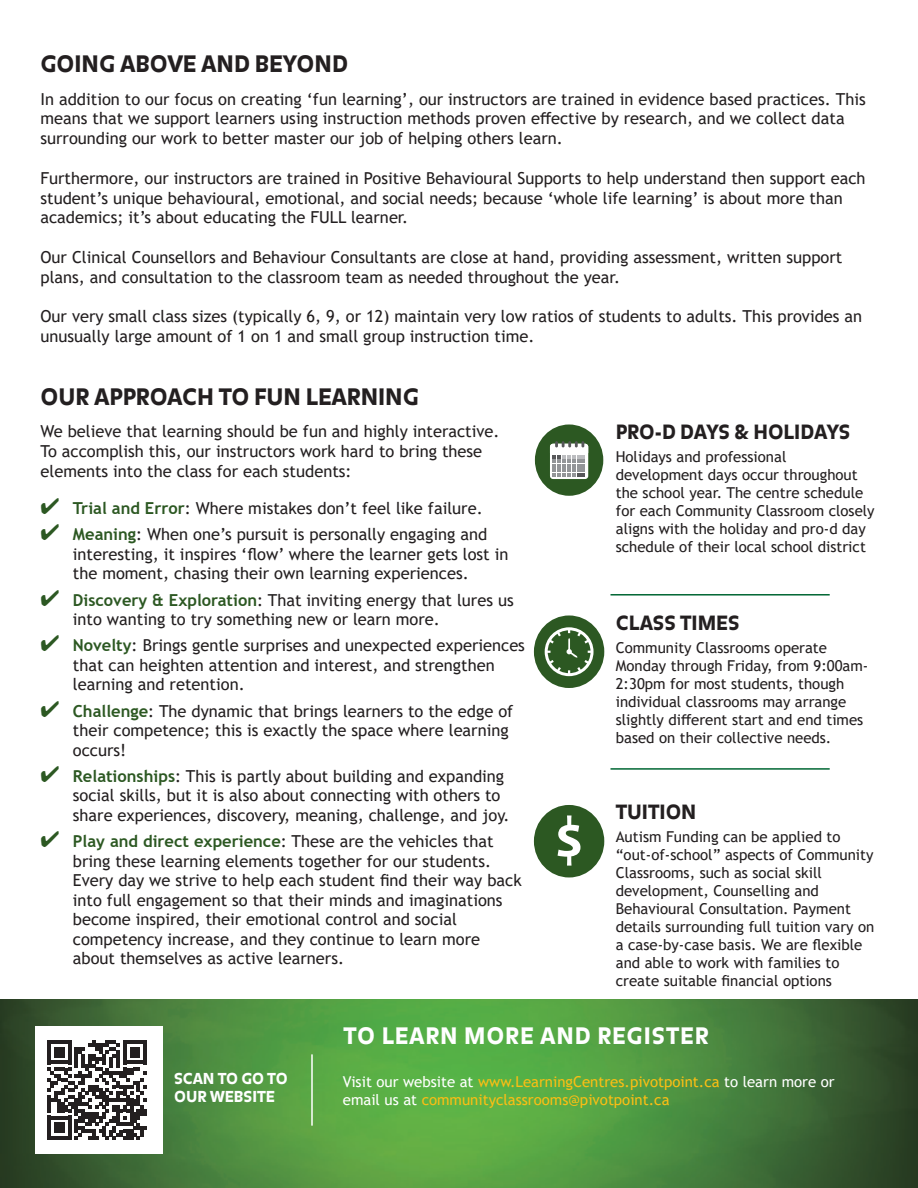
<style>
.page{position:relative;width:918px;height:1188px;background:#fff}
.page>*{position:absolute;margin:0;border:0;box-sizing:border-box;transform-origin:0 0}
.t1{font:700 64.5px "Candara";color:#fff}
.Main_Text{font:900 22.5px "Balance";color:#231f20}
.Main_Text-2{font:900 22.5px "Balance";letter-spacing:.04em;color:#fff}
.Main_Text-3{font:900 19.5px "Balance";color:#231f20}
.Main_Text-4{font:16.5px/19.5px "Trebuchet MS";color:#231f20}
.Smaller_Main_Text{font:15px/18px "Trebuchet MS";color:#231f20}
.Main_Text-5{font:15px/18px "Trebuchet MS";color:#fbbe14}
.Main_Text-6{font:900 15px/18px "Balance";color:#fff}
.s1{color:#2c5822}
.s2{font-weight:700;color:#2c5822}
.s3{color:#fff}
</style>
<div class="page">
<img style="left:0;top:999px;width:918px;height:189px">
<div style="left:36px;top:1026px;width:127px;height:128px;background:#fff"></div>
<svg style="left:47px;top:1040px;width:100px;height:100px"></svg>
<hr style="left:311px;top:1054px;width:2px;height:72px;background:#fff">
<div style="left:535px;top:424px;width:68px;height:72px;background:#2c5822;border-radius:50%"></div>
<div style="left:534px;top:615px;width:70px;height:73px;background:#2c5822;border-radius:50%"></div>
<div style="left:534px;top:805px;width:70px;height:72px;background:#2c5822;border-radius:50%"></div>
<hr style="left:611px;top:594px;width:219px;height:2px;background:#063">
<hr style="left:611px;top:768px;width:219px;height:2px;background:#063">
<svg style="left:550px;top:444px;width:38px;height:35px"></svg>
<svg style="left:550px;top:441px;width:38px;height:35px"></svg>
<svg style="left:544px;top:626px;width:50px;height:51px"></svg>
<p class="Main_Text" style="left:40px;top:51px;width:309px">GOING ABOVE AND BEYOND</p>
<p class="Main_Text-4" style="left:40px;top:89px;width:827px">In addition to our focus on creating ‘fun learning’, our instructors are trained in evidence based practices. This means that we support learners using instruction methods proven effective by research, and we collect data surrounding our work to better master our job of helping others learn.</p>
<p class="Main_Text-4" style="left:40px;top:168px;width:827px">Furthermore, our instructors are trained in Positive Behavioural Supports to help understand then support each student’s unique behavioural, emotional, and social needs; because ‘whole life learning’ is about more than academics; it’s about educating the FULL learner.</p>
<p class="Main_Text-4" style="left:40px;top:247px;width:803px">Our Clinical Counsellors and Behaviour Consultants are close at hand, providing assessment, written support plans, and consultation to the classroom team as needed throughout the year.</p>
<p class="Main_Text-4" style="left:40px;top:307px;width:823px">Our very small class sizes (typically 6, 9, or 12) maintain very low ratios of students to adults. This provides an unusually large amount of 1 on 1 and small group instruction time.</p>
<p class="Main_Text" style="left:40px;top:384px;width:380px">OUR APPROACH TO FUN LEARNING</p>
<p class="Main_Text-4" style="left:40px;top:421px;width:461px">We believe that learning should be fun and highly interactive.<br>To accomplish this, our instructors work hard to bring these elements into the class for each students:</p>
<p class="Main_Text-4" style="left:40px;top:498px;width:444px"><span class="s1">✔</span> <span class="s2">Trial and Error</span>: Where mistakes don’t feel like failure.</p>
<p class="Main_Text-4" style="left:73px;top:525px;width:437px;text-indent:-32px"><span class="s1">✔</span> <span class="s2">Meaning</span>: When one’s pursuit is personally engaging and interesting, it inspires ‘flow’ where the learner gets lost in the moment, chasing their own learning experiences.</p>
<p class="Main_Text-4" style="left:73px;top:590px;width:442px;text-indent:-32px"><span class="s1">✔</span> <span class="s2">Discovery &amp; Exploration</span>: That inviting energy that lures us into wanting to try something new or learn more.</p>
<p class="Main_Text-4" style="left:73px;top:636px;width:454px;text-indent:-32px"><span class="s1">✔</span> <span class="s2">Novelty</span>: Brings gentle surprises and unexpected experiences that can heighten attention and interest, and strengthen learning and retention.</p>
<p class="Main_Text-4" style="left:73px;top:701px;width:442px;text-indent:-32px"><span class="s1">✔</span> <span class="s2">Challenge</span>: The dynamic that brings learners to the edge of their competence; this is exactly the space where learning occurs!</p>
<p class="Main_Text-4" style="left:73px;top:766px;width:438px;text-indent:-32px"><span class="s1">✔</span> <span class="s2">Relationships</span>: This is partly about building and expanding social skills, but it is also about connecting with others to share experiences, discovery, meaning, challenge, and joy.</p>
<p class="Main_Text-4" style="left:73px;top:831px;width:450px;text-indent:-32px"><span class="s1">✔</span> <span class="s2">Play and direct experience</span>: These are the vehicles that bring these learning elements together for our students.<br>Every day we strive to help each student find their way back into full engagement so that their minds and imaginations become inspired, their emotional control and social competency increase, and they continue to learn more about themselves as active learners.</p>
<p class="t1" style="left:555px;top:796px;width:30px">$</p>
<p class="Main_Text-3" style="left:616px;top:421px;width:236px">PRO-D DAYS &amp; HOLIDAYS</p>
<p class="Smaller_Main_Text" style="left:616px;top:447px;width:260px">Holidays and professional development days occur throughout the school year. The centre schedule for each Community Classroom closely aligns with the holiday and pro-d day schedule of their local school district</p>
<p class="Main_Text-3" style="left:616px;top:612px;width:125px">CLASS TIMES</p>
<p class="Smaller_Main_Text" style="left:616px;top:638px;width:254px">Community Classrooms operate Monday through Friday, from 9:00am-2:30pm for most students, though individual classrooms may arrange slightly different start and end times based on their collective needs.</p>
<p class="Main_Text-3" style="left:616px;top:801px;width:82px">TUITION</p>
<p class="Smaller_Main_Text" style="left:616px;top:828px;width:260px">Autism Funding can be applied to “out-of-school” aspects of Community Classrooms, such as social skill development, Counselling and Behavioural Consultation. Payment details surrounding full tuition vary on a case-by-case basis. We are flexible and able to work with families to create suitable financial options</p>
<p class="Main_Text-6" style="left:174px;top:1071px;width:115px">SCAN TO GO TO<br>OUR WEBSITE</p>
<p class="Main_Text-2" style="left:343px;top:1023px;width:367px">TO LEARN MORE AND REGISTER</p>
<p class="Main_Text-5" style="left:343px;top:1072px;width:493px"><span class="s3">Visit our website at</span> www.LearningCentres.pivotpoint.ca <span class="s3">to learn more or email us at</span> communityclassrooms@pivotpoint.ca</p>
</div>
